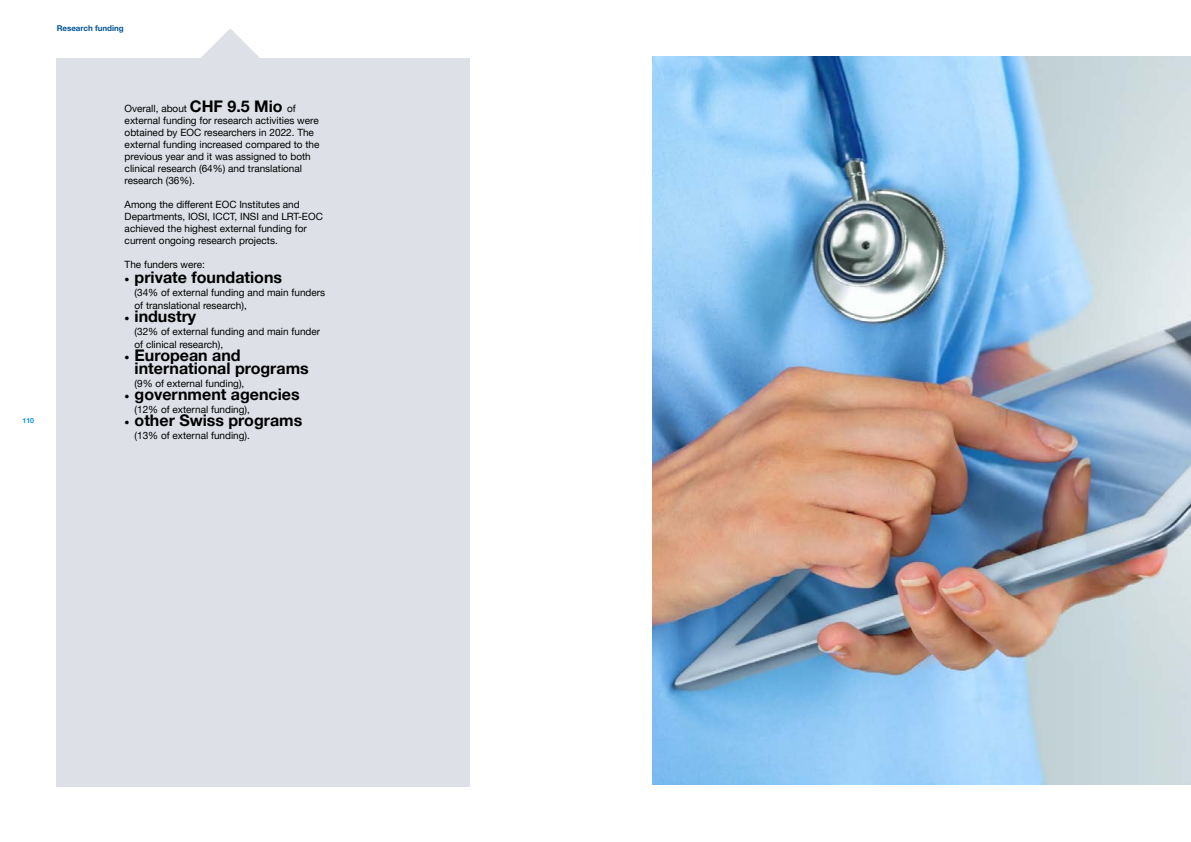
<style>
.page{position:relative;width:1191px;height:842px;background:#fff}
.page>*{position:absolute;margin:0;border:0;box-sizing:border-box;transform-origin:0 0}
.t1{font:700 16px/13px "Helvetica Neue LT Pro";color:#000}
.t2{font:10px/12px "Helvetica Neue LT Pro";color:#000}
.t3{font:700 8px "Helvetica Neue LT Pro";color:#005597}
.t4{font:700 7px "Helvetica Neue LT Pro";color:#1395d3}
.s1{font-weight:700;font-size:16px}
.s2{font-weight:400;font-size:10px}
</style>
<div class="page">
<div style="left:57px;top:59px;width:413px;height:728px;background:#dde0e6"></div>
<img style="left:652px;top:57px;width:539px;height:728px">
<svg style="left:194px;top:28px;width:72px;height:31px"></svg>
<p class="t3" style="left:57px;top:23px;width:69px">Research funding</p>
<p class="t4" style="left:23px;top:417px;width:13px">110</p>
<p class="t2" style="left:125px;top:103px;width:196px">Overall, about <span class="s1">CHF 9.5 Mio</span> of external funding for research activities were obtained by EOC researchers in 2022. The external funding increased compared to the previous year and it was assigned to both clinical research (64%) and translational research (36%).</p>
<p class="t2" style="left:125px;top:199px;width:200px">Among the different EOC Institutes and Departments, IOSI, ICCT, INSI and LRT-EOC achieved the highest external funding for current ongoing research projects.</p>
<p class="t2" style="left:125px;top:259px;width:82px">The funders were:</p>
<h1 class="t1" style="left:125px;top:270px;width:159px"><span class="s2">•</span> private foundations</h1>
<p class="t2" style="left:135px;top:286px;width:192px;line-height:13px">(34% of external funding and main funders of translational research),</p>
<h1 class="t1" style="left:125px;top:309px;width:73px"><span class="s2">•</span> industry</h1>
<p class="t2" style="left:135px;top:325px;width:187px;line-height:13px">(32% of external funding and main funder of clinical research),</p>
<h1 class="t1" style="left:135px;top:348px;width:176px;text-indent:-10px"><span class="s2">•</span> European and international programs</h1>
<p class="t2" style="left:135px;top:377px;width:111px">(9% of external funding),</p>
<h1 class="t1" style="left:125px;top:387px;width:176px"><span class="s2">•</span> government agencies</h1>
<p class="t2" style="left:135px;top:403px;width:117px">(12% of external funding),</p>
<h1 class="t1" style="left:125px;top:413px;width:179px"><span class="s2">•</span> other Swiss programs</h1>
<p class="t2" style="left:135px;top:429px;width:117px">(13% of external funding).</p>
</div>
